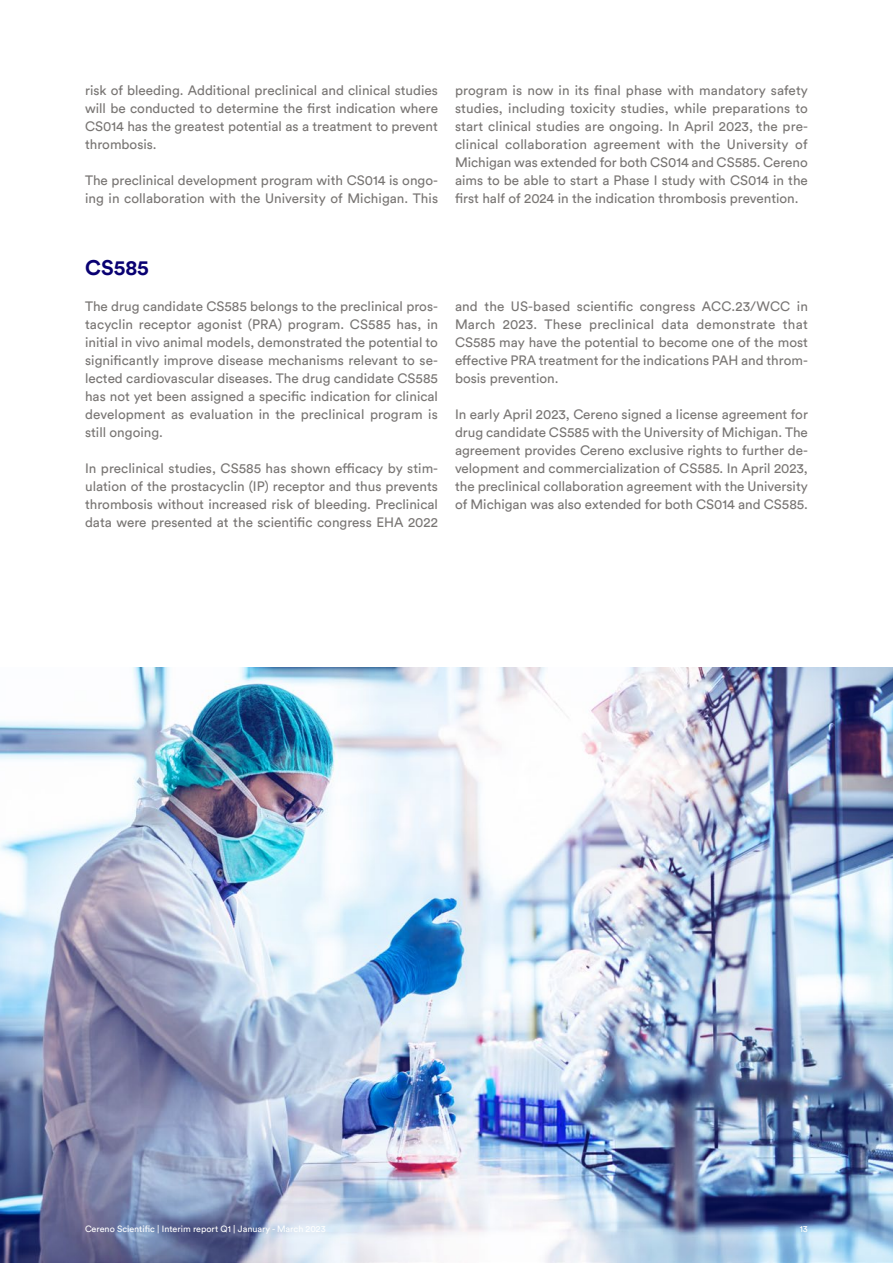
<style>
.page{position:relative;width:893px;height:1263px;background:#fff}
.page>*{position:absolute;margin:0;border:0;box-sizing:border-box;transform-origin:0 0}
.H2_Span{font:700 21px "Circular Std";color:#090072}
.t1{font:13.5px/18px "Circular Std";color:#787573;text-align:justify}
.t2{font:9px "Circular Std";color:#fff}
</style>
<div class="page">
<img style="left:0;top:668px;width:893px;height:595px">
<p class="t1" style="left:85px;top:81px;width:354px">risk of bleeding. Additional preclinical and clinical studies will be conducted to determine the first indication where CS014 has the greatest potential as a treatment to prevent thrombosis.</p>
<p class="t1" style="left:85px;top:171px;width:355px">The preclinical development program with CS014 is ongo&shy;ing in collaboration with the University of Michigan. This</p>
<p class="t1" style="left:455px;top:81px;width:355px">program is now in its final phase with mandatory safety studies, including toxicity studies, while preparations to start clinical studies are ongoing. In April 2023, the pre&shy;clinical collaboration agreement with the University of Michigan was extended for both CS014 and CS585. Cereno aims to be able to start a Phase I study with CS014 in the first half of 2024 in the indication thrombosis prevention.</p>
<p class="H2_Span" style="left:85px;top:254px;width:65px">CS585</p>
<p class="t1" style="left:85px;top:297px;width:355px">The drug candidate CS585 belongs to the preclinical pros&shy;tacyclin receptor agonist (PRA) program. CS585 has, in initial in vivo animal models, demonstrated the potential to significantly improve disease mechanisms relevant to se&shy;lected cardiovascular diseases. The drug candidate CS585 has not yet been assigned a specific indication for clinical development as evaluation in the preclinical program is still ongoing.</p>
<p class="t1" style="left:85px;top:459px;width:354px">In preclinical studies, CS585 has shown efficacy by stim&shy;ulation of the prostacyclin (IP) receptor and thus prevents thrombosis without increased risk of bleeding. Preclinical data were presented at the scientific congress EHA 2022</p>
<p class="t1" style="left:455px;top:297px;width:354px">and the US-based scientific congress ACC.23/WCC in March 2023. These preclinical data demonstrate that CS585 may have the potential to become one of the most effective PRA treatment for the indications PAH and throm&shy;bosis prevention.</p>
<p class="t1" style="left:455px;top:405px;width:354px">In early April 2023, Cereno signed a license agreement for drug candidate CS585 with the University of Michigan. The agreement provides Cereno exclusive rights to further de&shy;velopment and commercialization of CS585. In April 2023, the preclinical collaboration agreement with the University of Michigan was also extended for both CS014 and CS585.</p>
<p class="t2" style="left:85px;top:1223px;width:242px">Cereno Scientific | Interim report Q1 | January - March 2023</p>
<p class="t2" style="left:800px;top:1223px;width:10px">13</p>
</div>
